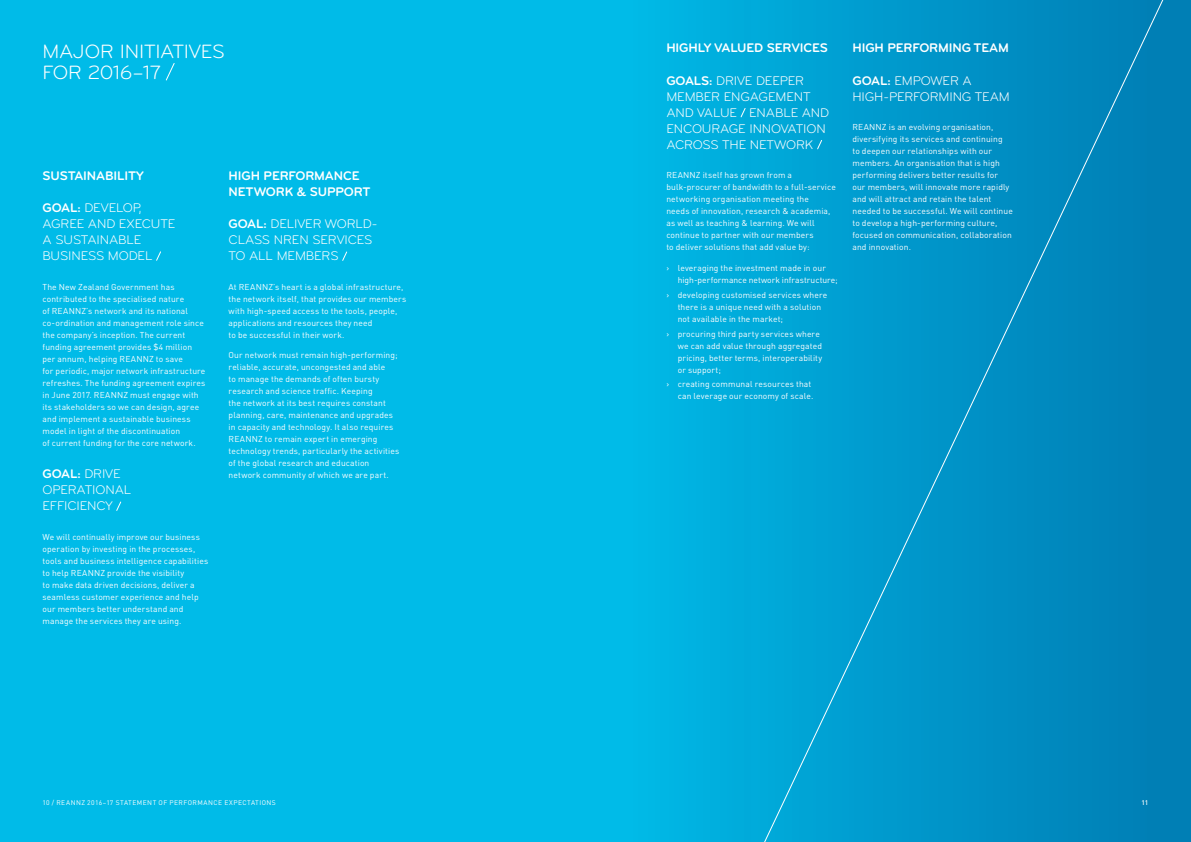
<style>
.page{position:relative;width:1191px;height:842px;background:#fff}
.page>*{position:absolute;margin:0;border:0;box-sizing:border-box;transform-origin:0 0}
.Section_Page_Heade{font:20px/21px "Bryant Pro";letter-spacing:-.015em;color:#fff}
.T_Heading_1{font:13px/16px "Bryant Pro";letter-spacing:-.01em;color:#fff}
.T_Heading_1-2{font:700 13px/16px "Bryant Pro";letter-spacing:-.01em;color:#fff}
.Body_Copy{font:8.5px/12px "DIN";letter-spacing:.015em;color:#fff}
.t1{font:6.7px "DIN";letter-spacing:.065em;color:#fff}
.t2{font:500 6.7px "DIN";color:#fff}
.s1{font-weight:700}
</style>
<div class="page">
<div style="left:0;top:0;width:595px;height:842px;background:#00bbe8"></div>
<div style="left:587px;top:0;width:604px;height:842px;background:#00b6e4"></div>
<svg style="left:744px;top:0;width:442px;height:842px;background:#0092c6"></svg>
<svg style="left:165px;top:63px;width:10px;height:18px"></svg>
<svg style="left:740px;top:107px;width:6px;height:11px"></svg>
<svg style="left:816px;top:139px;width:6px;height:11px"></svg>
<svg style="left:342px;top:251px;width:6px;height:10px"></svg>
<svg style="left:156px;top:251px;width:5px;height:10px"></svg>
<svg style="left:116px;top:501px;width:6px;height:10px"></svg>
<p class="Section_Page_Heade" style="left:43px;top:41px;width:184px">MAJOR INITIATIVES<br>FOR 2016–17</p>
<p class="T_Heading_1-2" style="left:43px;top:168px;width:103px">SUSTAINABILITY</p>
<p class="T_Heading_1" style="left:43px;top:200px;width:134px"><span class="s1">GOAL:</span> DEVELOP,<br>AGREE AND EXECUTE<br>A SUSTAINABLE<br>BUSINESS MODEL</p>
<p class="Body_Copy" style="left:43px;top:281px;width:164px">The New Zealand Government has contributed to the specialised nature<br>of REANNZ’s network and its national co-ordination and management role since the company’s inception. The current funding agreement provides $4 million per annum, helping REANNZ to save<br>for periodic, major network infrastructure refreshes. The funding agreement expires in June 2017. REANNZ must engage with its stakeholders so we can design, agree and implement a sustainable business model in light of the discontinuation<br>of current funding for the core network.</p>
<p class="T_Heading_1" style="left:43px;top:466px;width:90px"><span class="s1">GOAL:</span> DRIVE<br>OPERATIONAL<br>EFFICIENCY</p>
<p class="Body_Copy" style="left:43px;top:531px;width:167px">We will continually improve our business operation by investing in the processes, tools and business intelligence capabilities to help REANNZ provide the visibility<br>to make data driven decisions, deliver a seamless customer experience and help our members better understand and manage the services they are using.</p>
<p class="T_Heading_1-2" style="left:229px;top:168px;width:143px">HIGH PERFORMANCE<br>NETWORK &amp; SUPPORT</p>
<p class="T_Heading_1" style="left:229px;top:216px;width:150px"><span class="s1">GOAL:</span> DELIVER WORLD-<br>CLASS NREN SERVICES<br>TO ALL MEMBERS</p>
<p class="Body_Copy" style="left:229px;top:281px;width:179px">At REANNZ’s heart is a global infrastructure, the network itself, that provides our members with high-speed access to the tools, people, applications and resources they need<br>to be successful in their work.</p>
<p class="Body_Copy" style="left:229px;top:349px;width:172px">Our network must remain high-performing; reliable, accurate, uncongested and able<br>to manage the demands of often bursty research and science traffic. Keeping<br>the network at its best requires constant planning, care, maintenance and upgrades in capacity and technology. It also requires REANNZ to remain expert in emerging technology trends, particularly the activities of the global research and education network community of which we are part.</p>
<p class="T_Heading_1-2" style="left:666px;top:40px;width:163px">HIGHLY VALUED SERVICES</p>
<p class="T_Heading_1-2" style="left:852px;top:40px;width:158px">HIGH PERFORMING TEAM</p>
<p class="T_Heading_1" style="left:852px;top:73px;width:159px"><span class="s1">GOAL:</span> EMPOWER A<br>HIGH-PERFORMING TEAM</p>
<p class="T_Heading_1" style="left:666px;top:73px;width:164px"><span class="s1">GOALS:</span> DRIVE DEEPER<br>MEMBER ENGAGEMENT<br>AND VALUE ENABLE AND<br>ENCOURAGE INNOVATION<br>ACROSS THE NETWORK</p>
<p class="Body_Copy" style="left:852px;top:121px;width:162px">REANNZ is an evolving organisation, diversifying its services and continuing<br>to deepen our relationships with our members. An organisation that is high performing delivers better results for our members, will innovate more rapidly and will attract and retain the talent needed to be successful. We will continue to develop a high-performing culture, focused on communication, collaboration and innovation.</p>
<p class="Body_Copy" style="left:666px;top:169px;width:171px">REANNZ itself has grown from a bulk-procurer of bandwidth to a full-service networking organisation meeting the<br>needs of innovation, research &amp; academia, as well as teaching &amp; learning. We will continue to partner with our members<br>to deliver solutions that add value by:</p>
<p class="Body_Copy" style="left:677px;top:262px;width:161px;text-indent:-11px">› leveraging the investment made in our high-performance network infrastructure;</p>
<p class="Body_Copy" style="left:677px;top:288px;width:151px;text-indent:-11px">› developing customised services where there is a unique need with a solution not available in the market;</p>
<p class="Body_Copy" style="left:677px;top:327px;width:146px;text-indent:-11px">› procuring third party services where we can add value through aggregated pricing, better terms, interoperability or support;</p>
<p class="Body_Copy" style="left:666px;top:378px;width:148px;text-align:right">› creating communal resources that can leverage our economy of scale.</p>
<p class="t1" style="left:42px;top:798px;width:235px">10 / REANNZ 2016–17 STATEMENT OF PERFORMANCE EXPECTATIONS</p>
<p class="t2" style="left:1141px;top:798px;width:9px">11</p>
</div>
